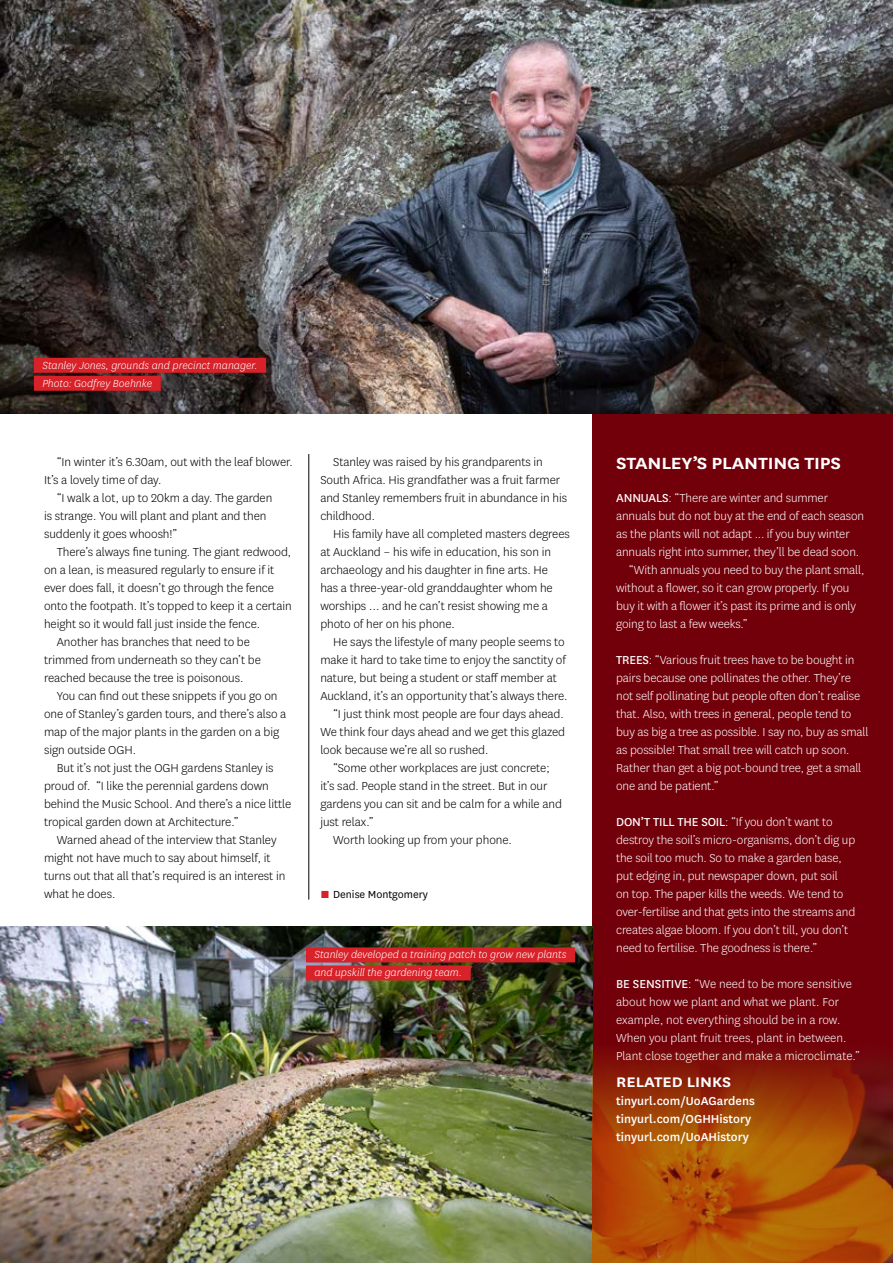
<style>
.page{position:relative;width:893px;height:1263px;background:#fff}
.page>*{position:absolute;margin:0;border:0;box-sizing:border-box;transform-origin:0 0}
.t1{font:600 18.9px "National";letter-spacing:-.01em;color:#fff;scale:1.11 1}
.t2{font:600 16.2px "National";color:#fff;scale:1.11 1}
.t3{font:300 13.5px/18px "National";letter-spacing:-.005em;color:#000}
.t4{font:300 13.5px/18px "National";letter-spacing:-.01em;color:#fff}
.t5{font:500 13.5px/18px "National";color:#fff}
.t6{font:italic 300 12px/18px "National";color:#fff}
.t7{font:12px "National";color:#000}
.s1{font-weight:300;color:#d82128}
.s2{font-weight:400}
</style>
<div class="page">
<div style="left:592px;top:414px;width:301px;height:849px;background:#72000a"></div>
<img style="left:0;top:0;width:893px;height:414px">
<hr style="left:309px;top:454px;width:1px;height:446px;background:#000">
<div style="left:34px;top:358px;width:232px;height:15px;background:#d82128"></div>
<div style="left:34px;top:376px;width:127px;height:15px;background:#d82128"></div>
<img style="left:0;top:927px;width:592px;height:336px">
<img style="left:592px;top:950px;width:301px;height:313px">
<div style="left:306px;top:947px;width:269px;height:15px;background:#d82128"></div>
<div style="left:306px;top:965px;width:165px;height:15px;background:#d82128"></div>
<p class="t6" style="left:42px;top:356px;width:217px">Stanley Jones, grounds and precinct manager.<br>Photo: Godfrey Boehnke</p>
<p class="t3" style="left:57px;top:453px;width:238px">“In winter it’s 6.30am, out with the leaf blower.</p>
<p class="t3" style="left:44px;top:471px;width:119px">It’s a lovely time of day.</p>
<p class="t3" style="left:57px;top:489px;width:217px">“I walk a lot, up to 20km a day. The garden</p>
<p class="t3" style="left:44px;top:507px;width:224px">is strange. You will plant and plant and then</p>
<p class="t3" style="left:44px;top:525px;width:135px">suddenly it goes whoosh!”</p>
<p class="t3" style="left:57px;top:543px;width:236px">There’s always fine tuning. The giant redwood,</p>
<p class="t3" style="left:44px;top:561px;width:232px">on a lean, is measured regularly to ensure if it</p>
<p class="t3" style="left:44px;top:579px;width:232px">ever does fall, it doesn’t go through the fence</p>
<p class="t3" style="left:44px;top:597px;width:249px">onto the footpath. It’s topped to keep it a certain</p>
<p class="t3" style="left:44px;top:615px;width:218px">height so it would fall just inside the fence.</p>
<p class="t3" style="left:57px;top:633px;width:195px">Another has branches that need to be</p>
<p class="t3" style="left:44px;top:651px;width:218px">trimmed from underneath so they can’t be</p>
<p class="t3" style="left:44px;top:669px;width:201px">reached because the tree is poisonous.</p>
<p class="t3" style="left:57px;top:687px;width:222px">You can find out these snippets if you go on</p>
<p class="t3" style="left:44px;top:705px;width:244px">one of Stanley’s garden tours, and there’s also a</p>
<p class="t3" style="left:44px;top:723px;width:237px">map of the major plants in the garden on a big</p>
<p class="t3" style="left:44px;top:741px;width:93px">sign outside OGH.</p>
<p class="t3" style="left:57px;top:759px;width:218px">But it’s not just the OGH gardens Stanley is</p>
<p class="t3" style="left:44px;top:777px;width:226px">proud of. “I like the perennial gardens down</p>
<p class="t3" style="left:44px;top:795px;width:249px">behind the Music School. And there’s a nice little</p>
<p class="t3" style="left:44px;top:813px;width:196px">tropical garden down at Architecture.”</p>
<p class="t3" style="left:57px;top:831px;width:221px">Warned ahead of the interview that Stanley</p>
<p class="t3" style="left:44px;top:849px;width:228px">might not have much to say about himself, it</p>
<p class="t3" style="left:44px;top:867px;width:243px">turns out that all that’s required is an interest in</p>
<p class="t3" style="left:44px;top:885px;width:73px">what he does.</p>
<p class="t3" style="left:320px;top:453px;width:248px;text-indent:13px">Stanley was raised by his grandparents in South Africa. His grandfather was a fruit farmer and Stanley remembers fruit in abundance in his childhood.</p>
<p class="t3" style="left:320px;top:525px;width:251px;text-indent:13px">His family have all completed masters degrees at Auckland – his wife in education, his son in archaeology and his daughter in fine arts. He<br>has a three-year-old granddaughter whom he worships … and he can’t resist showing me a photo of her on his phone.</p>
<p class="t3" style="left:333px;top:633px;width:233px">He says the lifestyle of many people seems to</p>
<p class="t3" style="left:320px;top:651px;width:247px">make it hard to take time to enjoy the sanctity of</p>
<p class="t3" style="left:320px;top:669px;width:238px">nature, but being a student or staff member at</p>
<p class="t3" style="left:320px;top:687px;width:249px">Auckland, it’s an opportunity that’s always there.</p>
<p class="t3" style="left:333px;top:705px;width:232px">“I just think most people are four days ahead.</p>
<p class="t3" style="left:320px;top:723px;width:246px">We think four days ahead and we get this glazed</p>
<p class="t3" style="left:320px;top:741px;width:170px">look because we’re all so rushed.</p>
<p class="t3" style="left:333px;top:759px;width:218px">“Some other workplaces are just concrete;</p>
<p class="t3" style="left:320px;top:777px;width:229px">it’s sad. People stand in the street. But in our</p>
<p class="t3" style="left:320px;top:795px;width:243px">gardens you can sit and be calm for a while and</p>
<p class="t3" style="left:320px;top:813px;width:55px">just relax.”</p>
<p class="t3" style="left:333px;top:831px;width:180px">Worth looking up from your phone.</p>
<p class="t7" style="left:320px;top:887px;width:109px"><span class="s1">■</span> Denise Montgomery</p>
<p class="t6" style="left:314px;top:945px;width:254px">Stanley developed a training patch to grow new plants and upskill the gardening team.</p>
<h1 class="t1" style="left:616px;top:450px;width:204px">STANLEY’S PLANTING TIPS</h1>
<p class="t4" style="left:616px;top:489px;width:213px"><span class="s2">ANNUALS</span>: “There are winter and summer</p>
<p class="t4" style="left:616px;top:507px;width:250px">annuals but do not buy at the end of each season</p>
<p class="t4" style="left:616px;top:525px;width:235px">as the plants will not adapt ... if you buy winter</p>
<p class="t4" style="left:616px;top:543px;width:244px">annuals right into summer, they’ll be dead soon.</p>
<p class="t4" style="left:629px;top:561px;width:237px">“With annuals you need to buy the plant small,</p>
<p class="t4" style="left:616px;top:579px;width:235px">without a flower, so it can grow properly. If you</p>
<p class="t4" style="left:616px;top:597px;width:241px">buy it with a flower it’s past its prime and is only</p>
<p class="t4" style="left:616px;top:615px;width:133px">going to last a few weeks.”</p>
<p class="t4" style="left:616px;top:651px;width:254px"><span class="s2">TREES</span>: “Various fruit trees have to be bought in pairs because one pollinates the other. They’re not self pollinating but people often don’t realise that. Also, with trees in general, people tend to buy as big a tree as possible. I say no, buy as small as possible! That small tree will catch up soon.<br>Rather than get a big pot-bound tree, get a small one and be patient.”</p>
<p class="t4" style="left:616px;top:813px;width:241px"><span class="s2">DON’T TILL THE SOIL</span>: “If you don’t want to destroy the soil’s micro-organisms, don’t dig up the soil too much. So to make a garden base, put edging in, put newspaper down, put soil<br>on top. The paper kills the weeds. We tend to over-fertilise and that gets into the streams and creates algae bloom. If you don’t till, you don’t need to fertilise. The goodness is there.”</p>
<p class="t4" style="left:616px;top:975px;width:245px"><span class="s2">BE SENSITIVE</span>: “We need to be more sensitive about how we plant and what we plant. For example, not everything should be in a row.<br>When you plant fruit trees, plant in between.<br>Plant close together and make a microclimate.”</p>
<p class="t2" style="left:616px;top:1071px;width:105px">RELATED LINKS</p>
<p class="t5" style="left:616px;top:1091px;width:140px">tinyurl.com/UoAGardens tinyurl.com/OGHHistory tinyurl.com/UoAHistory</p>
</div>
